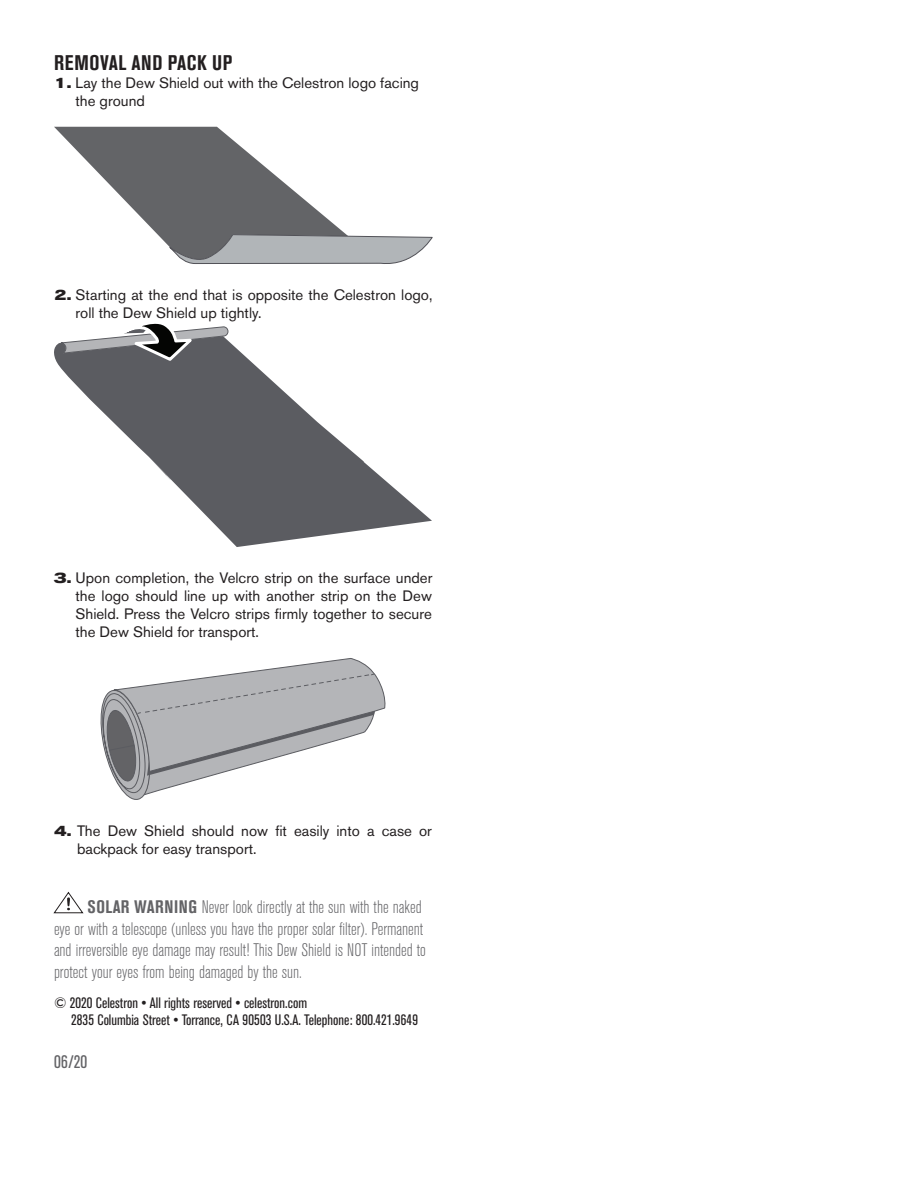
<style>
.page{position:relative;width:918px;height:1188px;background:#fff}
.page>*{position:absolute;margin:0;border:0;box-sizing:border-box;transform-origin:0 0}
.t1{font:700 condensed 21px "Akzidenz Grotesk BE";letter-spacing:.03em;color:#231f20}
.t2{font:300 condensed 18px/21.6px "Akzidenz Grotesk BE";color:#636366}
.t3{font:condensed 18px "Akzidenz Grotesk BE";color:#636366}
.t4{font:15px/18px "Akzidenz Grotesk BE";color:#231f20}
.t5{font:condensed 15px/16.5px "Akzidenz Grotesk BE";color:#231f20}
.s1{font-weight:700;font-stretch:expanded}
.s2{font-weight:700}
</style>
<div class="page">
<svg style="left:54px;top:127px;width:379px;height:137px"></svg>
<svg style="left:57px;top:341px;width:375px;height:206px"></svg>
<svg style="left:54px;top:323px;width:175px;height:40px"></svg>
<svg style="left:100px;top:658px;width:286px;height:142px"></svg>
<svg style="left:54px;top:892px;width:29px;height:21px"></svg>
<h1 class="t1" style="left:54px;top:50px;width:180px">REMOVAL AND PACK UP</h1>
<p class="t4" style="left:76px;top:74px;width:345px;text-indent:-22px"><span class="s1">1.</span> Lay the Dew Shield out with the Celestron logo facing the ground</p>
<p class="t4" style="left:76px;top:286px;width:358px;text-indent:-22px"><span class="s1">2.</span> Starting at the end that is opposite the Celestron logo, roll the Dew Shield up tightly.</p>
<p class="t4" style="left:76px;top:569px;width:358px;text-align:justify;text-indent:-22px"><span class="s1">3.</span> Upon completion, the Velcro strip on the surface under the logo should line up with another strip on the Dew Shield. Press the Velcro strips firmly together to secure the Dew Shield for transport.</p>
<p class="t4" style="left:77px;top:822px;width:356px;text-indent:-23px"><span class="s1">4.</span> The Dew Shield should now fit easily into a case or backpack for easy transport.</p>
<p class="t2" style="left:54px;top:897px;width:373px;text-indent:33px"><span class="s2">SOLAR WARNING</span> Never look directly at the sun with the naked eye or with a telescope (unless you have the proper solar filter). Permanent and irreversible eye damage may result! This Dew Shield is NOT intended to protect your eyes from being damaged by the sun.</p>
<p class="t5" style="left:71px;top:995px;width:348px;text-indent:-17px">© 2020 Celestron • All rights reserved • celestron.com<br>2835 Columbia Street • Torrance, CA 90503 U.S.A. Telephone: 800.421.9649</p>
<p class="t3" style="left:54px;top:1052px;width:35px">06/20</p>
</div>
